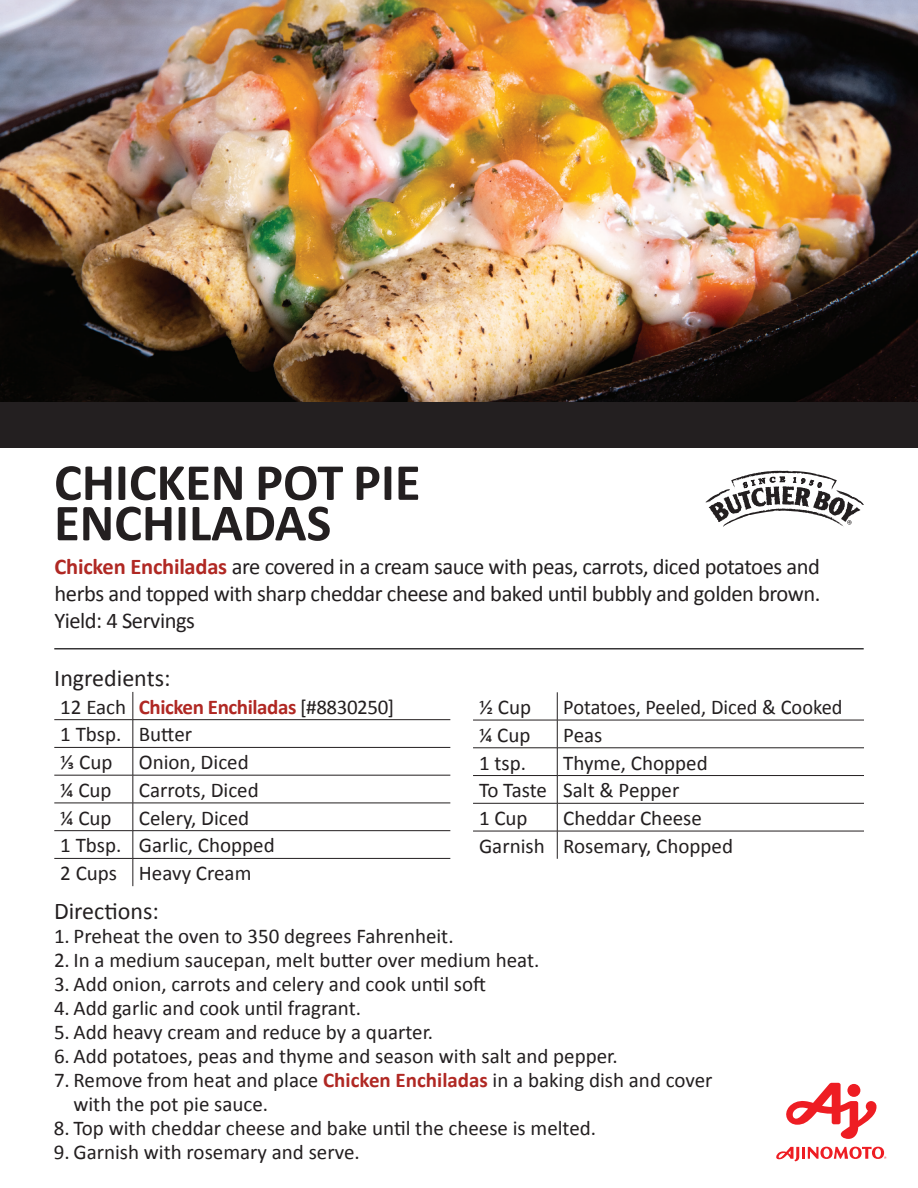
<style>
.page{position:relative;width:918px;height:1188px;background:#fff}
.page>*{position:absolute;margin:0;border:0;box-sizing:border-box;transform-origin:0 0}
.t1{font:700 52.5px/40.5px "Calibri";color:#231f20}
.t2{font:24px "Calibri";color:#231f20}
.t3{font:22.5px/27px "Calibri";letter-spacing:-.02em;color:#231f20;text-align:justify}
.t4{font:21px/27.8px "Calibri";color:#231f20}
.s1{font-weight:700;color:#b02823}
</style>
<div class="page">
<img style="left:0;top:0;width:918px;height:402px">
<hr style="left:54px;top:648px;width:810px;height:2px;background:#363536">
<svg style="left:776px;top:1082px;width:111px;height:80px"></svg>
<hr style="left:54px;top:719px;width:79px;height:1px;background:#231f20">
<hr style="left:133px;top:719px;width:317px;height:1px;background:#231f20">
<hr style="left:54px;top:747px;width:79px;height:1px;background:#231f20">
<hr style="left:133px;top:747px;width:317px;height:1px;background:#231f20">
<hr style="left:54px;top:775px;width:79px;height:1px;background:#231f20">
<hr style="left:133px;top:775px;width:317px;height:1px;background:#231f20">
<hr style="left:54px;top:803px;width:79px;height:1px;background:#231f20">
<hr style="left:133px;top:803px;width:317px;height:1px;background:#231f20">
<hr style="left:54px;top:830px;width:79px;height:1px;background:#231f20">
<hr style="left:133px;top:830px;width:317px;height:1px;background:#231f20">
<hr style="left:54px;top:858px;width:79px;height:1px;background:#231f20">
<hr style="left:133px;top:858px;width:317px;height:1px;background:#231f20">
<svg style="left:133px;top:692px;width:1px;height:194px"></svg>
<hr style="left:473px;top:720px;width:84px;height:1px;background:#231f20">
<hr style="left:557px;top:720px;width:307px;height:1px;background:#231f20">
<hr style="left:473px;top:748px;width:84px;height:1px;background:#231f20">
<hr style="left:557px;top:748px;width:307px;height:1px;background:#231f20">
<hr style="left:473px;top:775px;width:84px;height:1px;background:#231f20">
<hr style="left:557px;top:775px;width:307px;height:1px;background:#231f20">
<hr style="left:473px;top:803px;width:84px;height:1px;background:#231f20">
<hr style="left:557px;top:803px;width:307px;height:1px;background:#231f20">
<hr style="left:473px;top:831px;width:84px;height:1px;background:#231f20">
<hr style="left:557px;top:831px;width:307px;height:1px;background:#231f20">
<svg style="left:557px;top:692px;width:1px;height:167px"></svg>
<div style="left:0;top:402px;width:918px;height:46px;background:#231f20"></div>
<svg style="left:705px;top:471px;width:159px;height:56px"></svg>
<h1 class="t1" style="left:54px;top:460px;width:368px">CHICKEN POT PIE<br>ENCHILADAS</h1>
<p class="t3" style="left:55px;top:552px;width:767px"><span class="s1">Chicken Enchiladas</span> are covered in a cream sauce with peas, carrots, diced potatoes and herbs and topped with sharp cheddar cheese and baked until bubbly and golden brown.<br>Yield: 4 Servings</p>
<p class="t2" style="left:54px;top:663px;width:118px">Ingredients:</p>
<p class="t4" style="left:60px;top:692px;width:336px">12 Each <span class="s1">Chicken Enchiladas</span> [#8830250]<br>1 Tbsp. Butter<br>⅓ Cup</p>
<p class="t4" style="left:139px;top:747px;width:111px">Onion, Diced</p>
<p class="t4" style="left:60px;top:775px;width:53px">¼ Cup</p>
<p class="t4" style="left:139px;top:775px;width:121px">Carrots, Diced</p>
<p class="t4" style="left:60px;top:803px;width:53px">¼ Cup</p>
<p class="t4" style="left:60px;top:803px;width:216px;text-indent:79px">Celery, Diced<br>1 Tbsp. Garlic, Chopped<br>2 Cups Heavy Cream</p>
<p class="t4" style="left:479px;top:692px;width:54px">½ Cup</p>
<p class="t4" style="left:563px;top:692px;width:281px">Potatoes, Peeled, Diced &amp; Cooked</p>
<p class="t4" style="left:479px;top:720px;width:53px">¼ Cup</p>
<p class="t4" style="left:563px;top:720px;width:41px">Peas</p>
<p class="t4" style="left:479px;top:748px;width:48px">1 tsp.</p>
<p class="t4" style="left:479px;top:748px;width:230px;text-indent:84px">Thyme, Chopped<br>To Taste Salt &amp; Pepper<br>1 Cup</p>
<p class="t4" style="left:479px;top:803px;width:256px;text-indent:84px">Cheddar Cheese<br>Garnish Rosemary, Chopped</p>
<p class="t2" style="left:54px;top:896px;width:106px">Directions:</p>
<p class="t4" style="left:54px;top:921px;width:401px">1. Preheat the oven to 350 degrees Fahrenheit.</p>
<p class="t4" style="left:54px;top:945px;width:487px">2. In a medium saucepan, melt butter over medium heat.</p>
<p class="t4" style="left:54px;top:969px;width:434px">3. Add onion, carrots and celery and cook until soft</p>
<p class="t4" style="left:54px;top:993px;width:309px">4. Add garlic and cook until fragrant.</p>
<p class="t4" style="left:54px;top:1017px;width:381px">5. Add heavy cream and reduce by a quarter.</p>
<p class="t4" style="left:54px;top:1042px;width:565px">6. Add potatoes, peas and thyme and season with salt and pepper.</p>
<p class="t4" style="left:74px;top:1067px;width:641px;line-height:24px;text-indent:-20px">7. Remove from heat and place <span class="s1">Chicken Enchiladas</span> in a baking dish and cover with the pot pie sauce.</p>
<p class="t4" style="left:54px;top:1114px;width:544px">8. Top with cheddar cheese and bake until the cheese is melted.</p>
<p class="t4" style="left:54px;top:1138px;width:307px">9. Garnish with rosemary and serve.</p>
</div>
